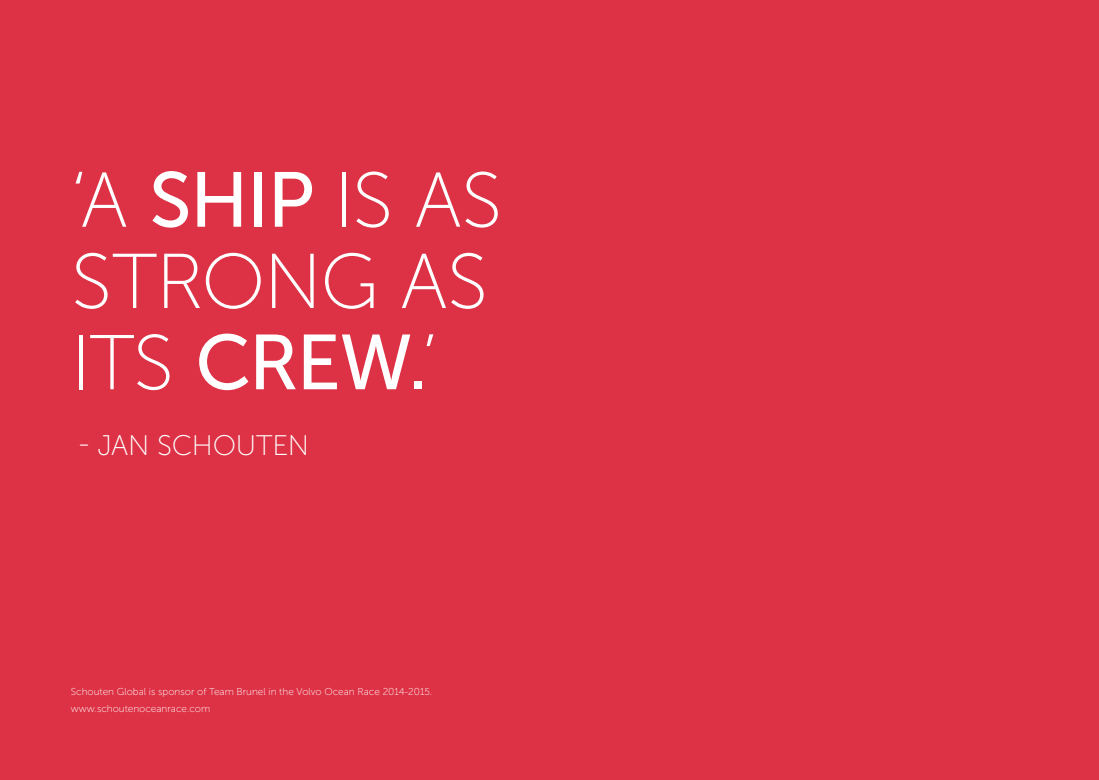
<style>
.page{position:relative;width:1099px;height:780px;background:#fff}
.page>*{position:absolute;margin:0;border:0;box-sizing:border-box;transform-origin:0 0}
.t1{font:77.5px/81.2px "Museo Sans 100";letter-spacing:-.02em;color:#fff}
.t2{font:77.5px "Museo Sans 500";color:#fff}
.t3{font:28.25px "Museo Sans 100";letter-spacing:-.01em;color:#fff}
.t4{font:10px/16.2px "Museo Sans 100";color:#fff}
.s1{font-family:"Museo Sans 500"}
.s2{font-family:"Museo Sans 100"}
</style>
<div class="page">
<div style="left:0;top:0;width:1098px;height:780px;background:#dd3245"></div>
<h1 class="t1" style="left:71px;top:160px;width:433px">‘A <span class="s1">SHIP</span> IS AS<br>STRONG AS</h1>
<h1 class="t2" style="left:71px;top:320px;width:367px"><span class="s2">ITS</span> CREW.<span class="s2">’</span></h1>
<h2 class="t3" style="left:78px;top:430px;width:232px">- JAN SCHOUTEN</h2>
<p class="t4" style="left:71px;top:684px;width:363px">Schouten Global is sponsor of Team Brunel in the Volvo Ocean Race 2014-2015. www.schoutenoceanrace.com</p>
</div>
